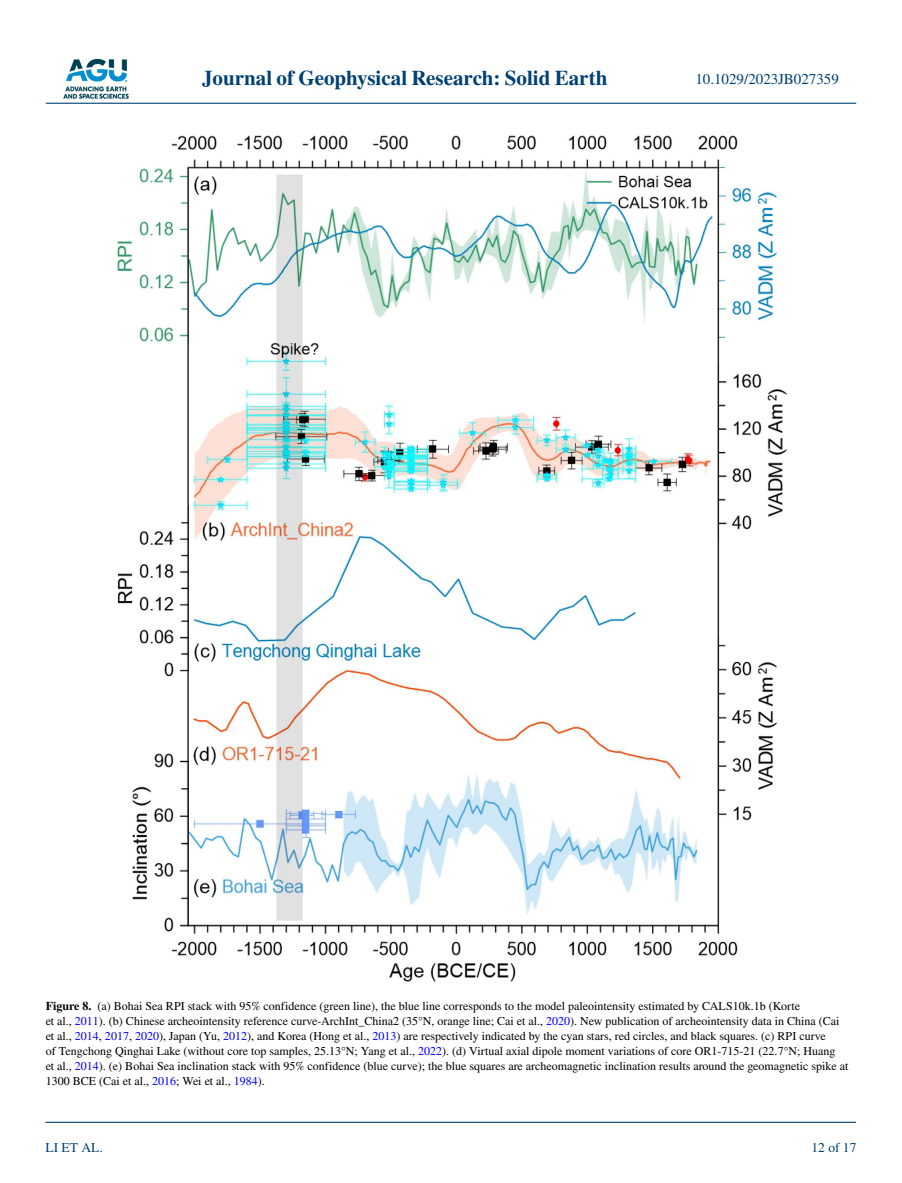
<style>
.page{position:relative;width:902px;height:1183px;background:#fff}
.page>*{position:absolute;margin:0;border:0;box-sizing:border-box;transform-origin:0 0}
.t1{font:700 21px "STIX";color:#004174}
.t2{font:15px "STIX";color:#004174}
.t3{font:13.5px "STIX";color:#004174}
.t4{font:12px/15px "STIX";color:#000}
.s1{font-weight:700}
.s2{color:#00f}
</style>
<div class="page">
<img style="left:63px;top:60px;width:65px;height:39px">
<hr style="left:46px;top:103px;width:810px;height:1px;background:#004174">
<hr style="left:45px;top:1121px;width:810px;height:1px;background:#004174">
<img style="left:117px;top:135px;width:669px;height:846px">
<h1 class="t1" style="left:202px;top:66px;width:407px">Journal of Geophysical Research: Solid Earth</h1>
<p class="t2" style="left:695px;top:69px;width:145px">10.1029/2023JB027359</p>
<p class="t4" style="left:46px;top:998px;width:804px"><span class="s1">Figure 8.</span> (a) Bohai Sea RPI stack with 95% confidence (green line), the blue line corresponds to the model paleointensity estimated by CALS10k.1b (Korte<br>et al., <span class="s2">2011</span>). (b) Chinese archeointensity reference curve-ArchInt_China2 (35°N, orange line; Cai et al., <span class="s2">2020</span>). New publication of archeointensity data in China (Cai et al., <span class="s2">2014</span>, <span class="s2">2017</span>, <span class="s2">2020</span>), Japan (Yu, <span class="s2">2012</span>), and Korea (Hong et al., <span class="s2">2013</span>) are respectively indicated by the cyan stars, red circles, and black squares. (c) RPI curve<br>of Tengchong Qinghai Lake (without core top samples, 25.13°N; Yang et al., <span class="s2">2022</span>). (d) Virtual axial dipole moment variations of core OR1-715-21 (22.7°N; Huang<br>et al., <span class="s2">2014</span>). (e) Bohai Sea inclination stack with 95% confidence (blue curve); the blue squares are archeomagnetic inclination results around the geomagnetic spike at 1300 BCE (Cai et al., <span class="s2">2016</span>; Wei et al., <span class="s2">1984</span>).</p>
<p class="t3" style="left:45px;top:1138px;width:59px">LI ET AL.</p>
<p class="t3" style="left:811px;top:1138px;width:46px">12 of 17</p>
</div>
